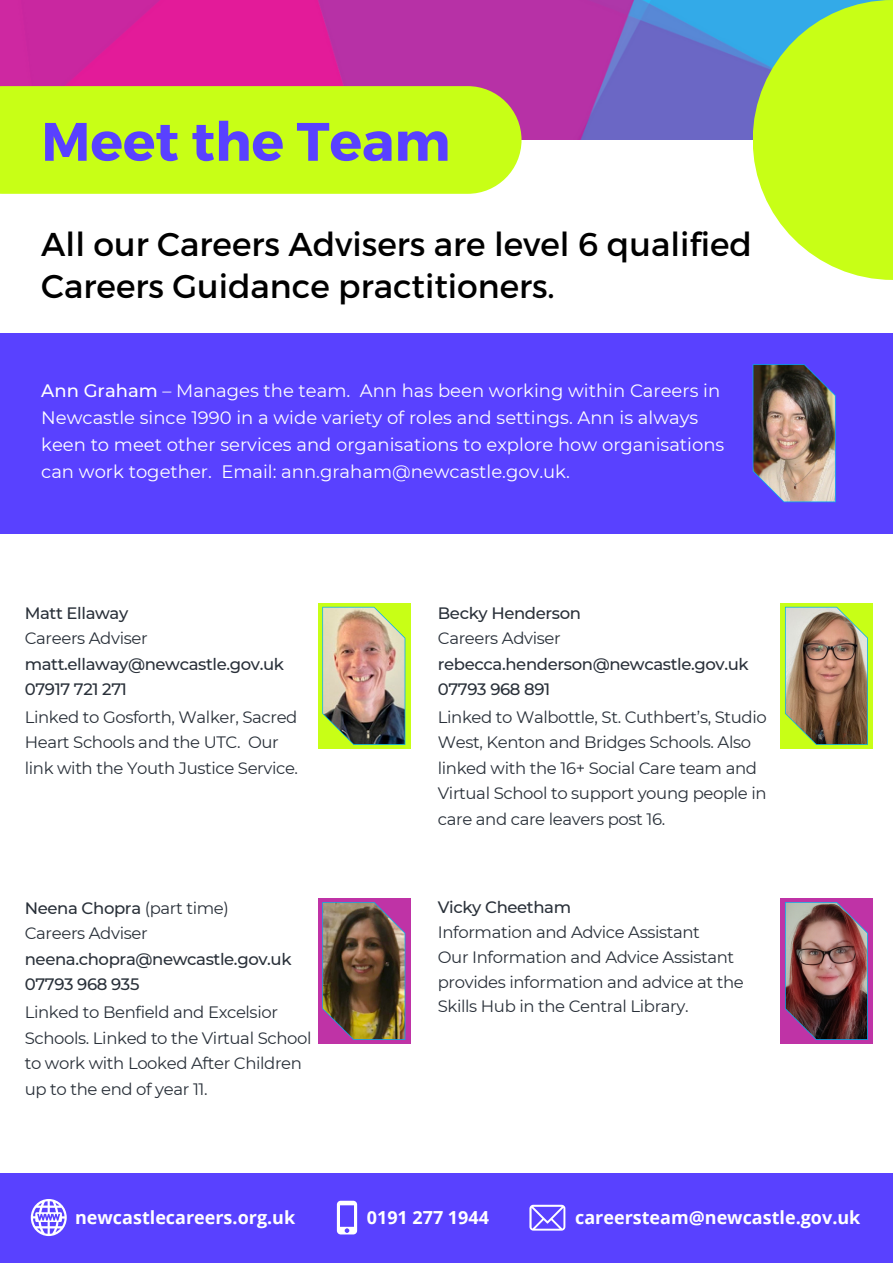
<style>
.page{position:relative;width:893px;height:1264px;background:#fff}
.page>*{position:absolute;margin:0;border:0;box-sizing:border-box;transform-origin:0 0}
.t1{font:700 54px "Montserrat";color:#5941ff}
.t2{font:33px/42.8px "Montserrat";color:#000}
.t3{font:18px/27px "Montserrat";color:#fff}
.t4{font:700 18px "Open Sans";color:#fff}
.t5{font:16.5px/25.5px "Montserrat";letter-spacing:-.025em;color:#293039}
.t6{font:500 16.5px "Montserrat";letter-spacing:-.025em;color:#293039}
.s1{font-weight:500}
.s2{font-weight:400}
</style>
<div class="page">
<img style="left:0;top:0;width:752px;height:140px">
<div style="left:0;top:1173px;width:892px;height:89px;background:#5941ff"></div>
<svg style="left:752px;top:0;width:140px;height:280px;background:#bef446"></svg>
<div style="left:780px;top:603px;width:92px;height:145px;background:#c8ff16"></div>
<img style="left:785px;top:607px;width:82px;height:137px">
<div style="left:318px;top:603px;width:92px;height:145px;background:#c8ff16"></div>
<img style="left:322px;top:607px;width:83px;height:137px">
<div style="left:0;top:333px;width:892px;height:200px;background:#5941ff"></div>
<img style="left:752px;top:364px;width:83px;height:138px">
<div style="left:318px;top:898px;width:92px;height:145px;background:#bf33a6"></div>
<img style="left:322px;top:902px;width:83px;height:137px">
<div style="left:780px;top:898px;width:92px;height:145px;background:#bf33a6"></div>
<img style="left:785px;top:902px;width:82px;height:137px">
<div style="left:0;top:86px;width:521px;height:108px;background:#c8ff16"></div>
<svg style="left:31px;top:1199px;width:36px;height:36px"></svg>
<svg style="left:529px;top:1204px;width:36px;height:26px"></svg>
<svg style="left:337px;top:1200px;width:20px;height:34px"></svg>
<p class="t1" style="left:41px;top:106px;width:410px">Meet the Team</p>
<p class="t2" style="left:41px;top:221px;width:712px">All our Careers Advisers are level 6 qualified<br>Careers Guidance practitioners.</p>
<p class="t3" style="left:41px;top:377px;width:684px"><span class="s1">Ann Graham</span> – Manages the team. Ann has been working within Careers in Newcastle since 1990 in a wide variety of roles and settings. Ann is always keen to meet other services and organisations to explore how organisations can work together. Email: ann.graham@newcastle.gov.uk.</p>
<p class="t6" style="left:25px;top:602px;width:105px">Matt Ellaway</p>
<p class="t5" style="left:25px;top:625px;width:124px">Careers Adviser</p>
<p class="t6" style="left:25px;top:653px;width:261px">matt.ellaway@newcastle.gov.uk</p>
<p class="t6" style="left:25px;top:679px;width:104px">07917 721 271</p>
<p class="t5" style="left:25px;top:704px;width:275px">Linked to Gosforth, Walker, Sacred<br>Heart Schools and the UTC. Our link with the Youth Justice Service.</p>
<p class="t6" style="left:25px;top:897px;width:206px">Neena Chopra <span class="s2">(part time)</span></p>
<p class="t5" style="left:25px;top:920px;width:124px">Careers Adviser</p>
<p class="t6" style="left:25px;top:948px;width:268px">neena.chopra@newcastle.gov.uk</p>
<p class="t6" style="left:25px;top:974px;width:116px">07793 968 935</p>
<p class="t5" style="left:25px;top:999px;width:288px">Linked to Benfield and Excelsior<br>Schools. Linked to the Virtual School to work with Looked After Children up to the end of year 11.</p>
<p class="t6" style="left:438px;top:602px;width:145px">Becky Henderson</p>
<p class="t5" style="left:438px;top:625px;width:124px">Careers Adviser</p>
<p class="t6" style="left:438px;top:653px;width:312px">rebecca.henderson@newcastle.gov.uk</p>
<p class="t6" style="left:438px;top:679px;width:114px">07793 968 891</p>
<p class="t5" style="left:438px;top:704px;width:330px">Linked to Walbottle, St. Cuthbert’s, Studio West, Kenton and Bridges Schools. Also linked with the 16+ Social Care team and Virtual School to support young people in care and care leavers post 16.</p>
<p class="t6" style="left:438px;top:897px;width:135px">Vicky Cheetham</p>
<p class="t5" style="left:438px;top:919px;width:263px">Information and Advice Assistant</p>
<p class="t5" style="left:438px;top:944px;width:307px;line-height:24.8px">Our Information and Advice Assistant provides information and advice at the<br>Skills Hub in the Central Library.</p>
<p class="t4" style="left:75px;top:1204px;width:222px">newcastlecareers.org.uk</p>
<p class="t4" style="left:367px;top:1204px;width:124px">0191 277 1944</p>
<p class="t4" style="left:575px;top:1204px;width:287px">careersteam@newcastle.gov.uk</p>
</div>
